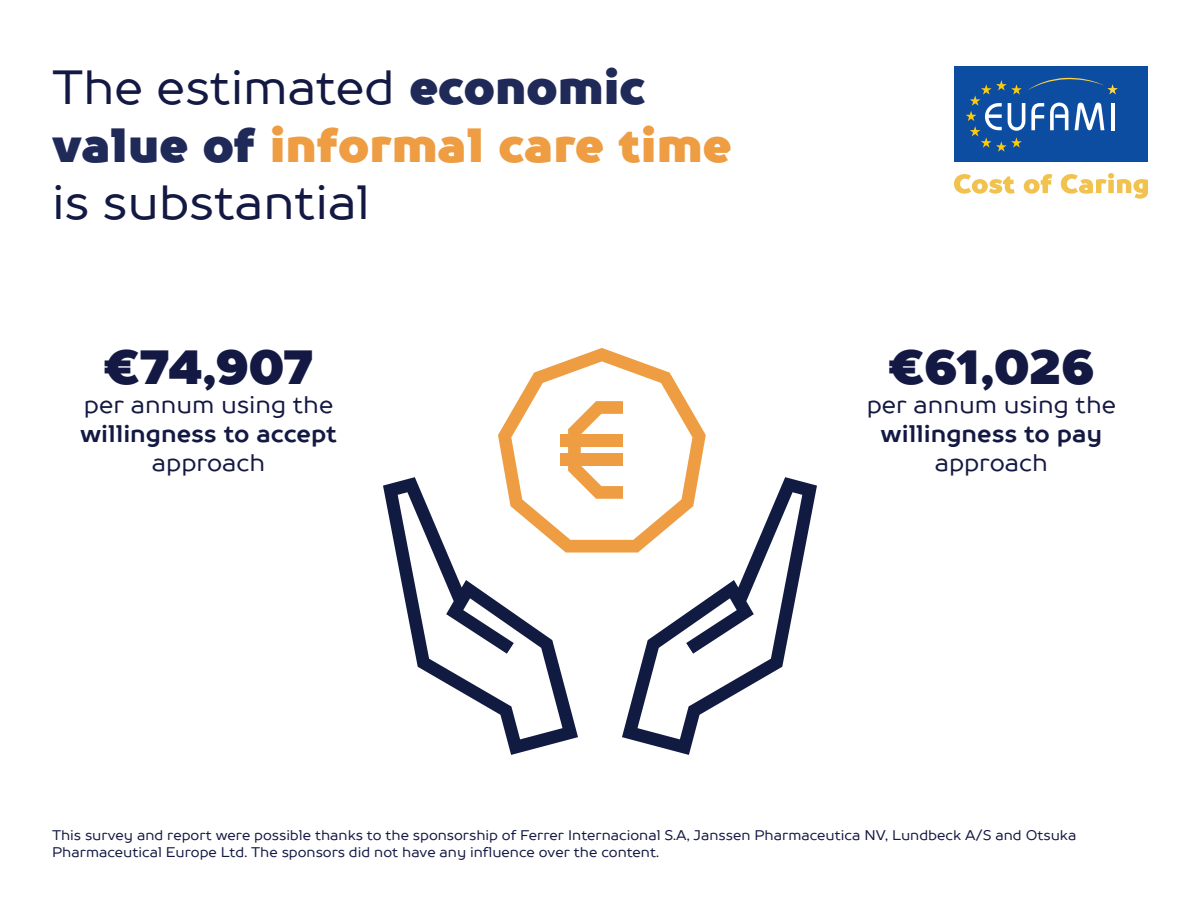
<style>
.page{position:relative;width:1200px;height:900px;background:#fff}
.page>*{position:absolute;margin:0;border:0;box-sizing:border-box;transform-origin:0 0}
.t1{font:48px/57.6px "TT Prosto Sans";color:#131943}
.t2{font:900 48px "TT Prosto Sans";letter-spacing:-.01em;color:#131943}
.t3{font:24px "TT Prosto Sans";color:#131943}
.t4{font:700 24px "TT Prosto Sans";color:#131943}
.t5{font:14px/16.8px "TT Prosto Sans";color:#131943}
.s1{font-weight:900;color:#1f2a58}
.s2{font-weight:900;color:#ee9d43}
</style>
<div class="page">
<div style="left:954px;top:67px;width:194px;height:95px;background:#0d4da1"></div>
<svg style="left:966px;top:78px;width:152px;height:74px"></svg>
<svg style="left:954px;top:174px;width:61px;height:20px"></svg>
<svg style="left:1024px;top:174px;width:28px;height:20px"></svg>
<svg style="left:1061px;top:173px;width:87px;height:26px"></svg>
<svg style="left:622px;top:477px;width:195px;height:278px"></svg>
<svg style="left:383px;top:477px;width:195px;height:278px"></svg>
<svg style="left:498px;top:348px;width:208px;height:205px"></svg>
<h1 class="t1" style="left:52px;top:58px;width:681px">The estimated <span class="s1">economic value of</span> <span class="s2">informal care time </span>is substantial</h1>
<h1 class="t2" style="left:104px;top:334px;width:211px">€74,907</h1>
<h2 class="t3" style="left:84px;top:389px;width:251px">per annum using the</h2>
<h2 class="t4" style="left:80px;top:418px;width:259px">willingness to accept</h2>
<h2 class="t3" style="left:152px;top:446px;width:115px">approach</h2>
<h1 class="t2" style="left:889px;top:334px;width:207px">€61,026</h1>
<h2 class="t3" style="left:867px;top:389px;width:251px">per annum using the</h2>
<h2 class="t4" style="left:880px;top:418px;width:223px">willingness to pay</h2>
<h2 class="t3" style="left:935px;top:446px;width:115px">approach</h2>
<p class="t5" style="left:52px;top:827px;width:1026px">This survey and report were possible thanks to the sponsorship of Ferrer Internacional S.A, Janssen Pharmaceutica NV, Lundbeck A/S and Otsuka<br>Pharmaceutical Europe Ltd. The sponsors did not have any influence over the content.</p>
</div>
